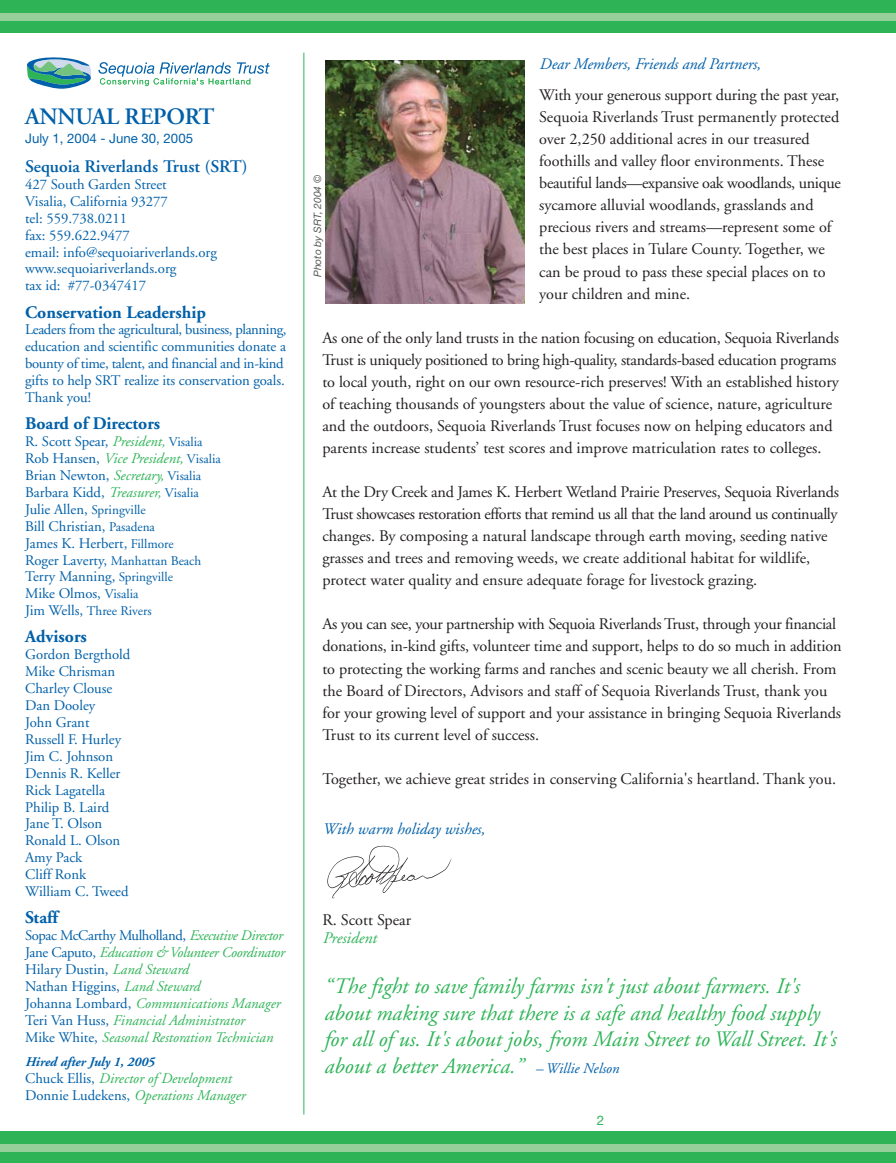
<style>
.page{position:relative;width:896px;height:1163px;background:#fff}
.page>*{position:absolute;margin:0;border:0;box-sizing:border-box;transform-origin:0 0}
.t1{font:600 23.45px "Adobe Garamond";letter-spacing:-.015em;color:#0060a9}
.t2{font:italic 22.05px/26.4px "Adobe Garamond";color:#2eb457}
.t3{font:700 17.68px "Adobe Garamond";color:#0060a9}
.t4{font:600 17.68px "Adobe Garamond";color:#0060a9}
.t5{font:16.1px/22.1px "Adobe Garamond";color:#231f20}
.t6{font:italic 16.1px "Adobe Garamond";letter-spacing:-.005em;color:#0060a9}
.t7{font:italic 16.1px "Adobe Garamond";color:#2eb457}
.t8{font:14.7px/17px "Adobe Garamond";color:#0060a9}
.t9{font:italic 14.7px/17px "Adobe Garamond";color:#2eb457}
.t10{font:13.3px "Adobe Garamond";color:#0060a9}
.t11{font:13.3px "Helvetica Neue";color:#0060a9}
.t12{font:italic 700 13.3px "Adobe Garamond";color:#0060a9}
.t13{font:13.3px "Helvetica Neue";color:#2eb457}
.t14{font:italic 10.33px "Helvetica Neue";color:#58595b}
.s1{font-style:italic;color:#2eb457}
.s2{font-size:13.3px}
.s3{font-size:14.7px}
.s4{font-style:normal;color:#0060a9}
.s5{font-size:14.7px;color:#0060a9}
</style>
<div class="page">
<div style="left:0;top:0;width:896px;height:33px;background:#2eb457"></div>
<div style="left:0;top:13px;width:896px;height:8px;background:#96cf9a"></div>
<div style="left:0;top:1131px;width:896px;height:32px;background:#2eb457"></div>
<div style="left:0;top:1144px;width:896px;height:8px;background:#96cf9a"></div>
<hr style="left:303px;top:53px;width:1px;height:1061px;background:#2eb457">
<svg style="left:27px;top:57px;width:64px;height:32px"></svg>
<svg style="left:98px;top:62px;width:172px;height:24px"></svg>
<img style="left:327px;top:845px;width:125px;height:54px">
<img style="left:325px;top:60px;width:199px;height:244px">
<h1 class="t1" style="left:25px;top:107px;width:191px">ANNUAL REPORT</h1>
<p class="t11" style="left:25px;top:133px;width:169px">July 1, 2004 - June 30, 2005</p>
<p class="t4" style="left:25px;top:159px;width:224px">Sequoia Riverlands Trust (SRT)</p>
<p class="t8" style="left:25px;top:177px;width:193px">427 South Garden Street<br>Visalia, California 93277<br>tel: 559.738.0211<br>fax: 559.622.9477<br>email: info@sequoiariverlands.org www.sequoiariverlands.org<br>tax id: #77-0347417</p>
<p class="t3" style="left:25px;top:305px;width:182px">Conservation Leadership</p>
<p class="t8" style="left:25px;top:323px;width:263px">Leaders from the agricultural, business, planning, education and scientific communities donate a bounty of time, talent, and financial and in-kind gifts to help SRT realize its conservation goals.<br>Thank you!</p>
<p class="t3" style="left:25px;top:417px;width:137px">Board of Directors</p>
<p class="t8" style="left:25px;top:434px;width:197px">R. Scott Spear, <span class="s1">President,</span> <span class="s2">Visalia<br></span>Rob Hansen, <span class="s1">Vice President,</span> <span class="s2">Visalia<br></span>Brian Newton, <span class="s1">Secretary,</span> <span class="s2">Visalia<br></span>Barbara Kidd, <span class="s1">Treasurer,</span> <span class="s2">Visalia<br></span>Julie Allen, <span class="s2">Springville<br></span>Bill Christian, <span class="s2">Pasadena<br></span>James K. Herbert, <span class="s2">Fillmore</span></p>
<p class="t10" style="left:25px;top:555px;width:178px"><span class="s3">Roger Laverty,</span> Manhattan Beach</p>
<p class="t8" style="left:25px;top:570px;width:149px">Terry Manning, <span class="s2">Springville<br></span>Mike Olmos, <span class="s2">Visalia</span></p>
<p class="t10" style="left:25px;top:606px;width:128px"><span class="s3">Jim Wells,</span> Three Rivers</p>
<p class="t3" style="left:25px;top:630px;width:63px">Advisors</p>
<p class="t8" style="left:25px;top:647px;width:107px">Gordon Bergthold<br>Mike Chrisman<br>Charley Clouse<br>Dan Dooley<br>John Grant<br>Russell F. Hurley<br>Jim C. Johnson<br>Dennis R. Keller<br>Rick Lagatella<br>Philip B. Laird<br>Jane T. Olson<br>Ronald L. Olson<br>Amy Pack<br>Cliff Ronk<br>William C. Tweed</p>
<p class="t3" style="left:25px;top:910px;width:34px">Staff</p>
<p class="t9" style="left:25px;top:928px;width:261px"><span class="s4">Sopac McCarthy Mulholland,</span> Executive Director <span class="s4">Jane Caputo,</span> Education &amp; Volunteer Coordinator <span class="s4">Hilary Dustin,</span> Land Steward<br><span class="s4">Nathan Higgins,</span> Land Steward<br><span class="s4">Johanna Lombard,</span> Communications Manager <span class="s4">Teri Van Huss,</span> Financial Administrator<br><span class="s4">Mike White,</span> Seasonal Restoration Technician</p>
<p class="t12" style="left:25px;top:1056px;width:131px">Hired after July 1, 2005</p>
<p class="t9" style="left:25px;top:1071px;width:222px"><span class="s4">Chuck Ellis,</span> Director of Development<br><span class="s4">Donnie Ludekens,</span> Operations Manager</p>
<p class="t6" style="left:539px;top:58px;width:223px">Dear Members, Friends and Partners,</p>
<p class="t5" style="left:539px;top:85px;width:303px">With your generous support during the past year, Sequoia Riverlands Trust permanently protected over 2,250 additional acres in our treasured foothills and valley floor environments. These beautiful lands—expansive oak woodlands, unique sycamore alluvial woodlands, grasslands and precious rivers and streams—represent some of the best places in Tulare County. Together, we can be proud to pass these special places on to your children and mine.</p>
<p class="t5" style="left:322px;top:328px;width:518px">As one of the only land trusts in the nation focusing on education, Sequoia Riverlands Trust is uniquely positioned to bring high-quality, standards-based education programs to local youth, right on our own resource-rich preserves! With an established history of teaching thousands of youngsters about the value of science, nature, agriculture and the outdoors, Sequoia Riverlands Trust focuses now on helping educators and parents increase students’ test scores and improve matriculation rates to colleges.</p>
<p class="t5" style="left:322px;top:482px;width:518px">At the Dry Creek and James K. Herbert Wetland Prairie Preserves, Sequoia Riverlands Trust showcases restoration efforts that remind us all that the land around us continually changes. By composing a natural landscape through earth moving, seeding native grasses and trees and removing weeds, we create additional habitat for wildlife, protect water quality and ensure adequate forage for livestock grazing.</p>
<p class="t5" style="left:322px;top:615px;width:521px">As you can see, your partnership with Sequoia Riverlands Trust, through your financial donations, in-kind gifts, volunteer time and support, helps to do so much in addition to protecting the working farms and ranches and scenic beauty we all cherish. From the Board of Directors, Advisors and staff of Sequoia Riverlands Trust, thank you for your growing level of support and your assistance in bringing Sequoia Riverlands Trust to its current level of success.</p>
<p class="t5" style="left:322px;top:769px;width:515px">Together, we achieve great strides in conserving California's heartland. Thank you.</p>
<p class="t6" style="left:322px;top:822px;width:164px">With warm holiday wishes,</p>
<p class="t14" style="left:314px;top:277px;width:104px;rotate:-90deg">Photo by SRT, 2004 ©</p>
<p class="t5" style="left:322px;top:910px;width:90px">R. Scott Spear</p>
<p class="t7" style="left:322px;top:931px;width:55px">President</p>
<h2 class="t2" style="left:324px;top:975px;width:514px">“The fight to save family farms isn't just about farmers. It's about making sure that there is a safe and healthy food supply for all of us. It's about jobs, from Main Street to Wall Street. It's about a better America.” <span class="s5">– Willie Nelson</span></h2>
<p class="t13" style="left:597px;top:1115px;width:9px">2</p>
</div>
